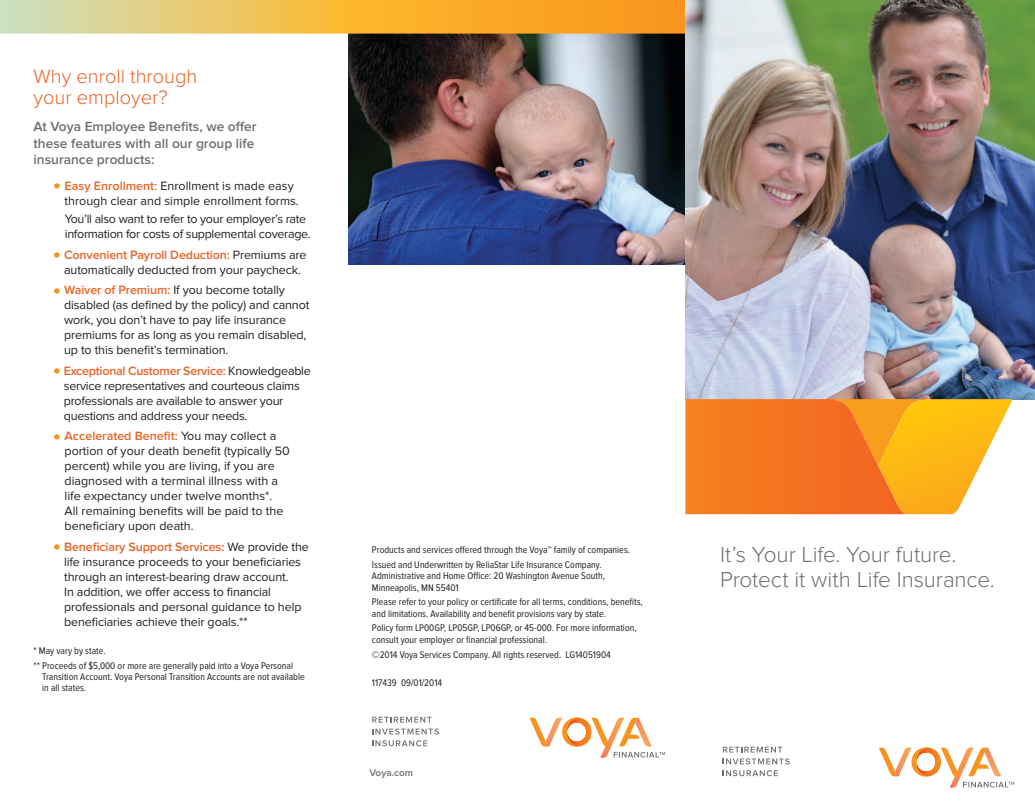
<style>
.page{position:relative;width:1035px;height:810px;background:#fff}
.page>*{position:absolute;margin:0;border:0;box-sizing:border-box;transform-origin:0 0}
.t1{font:300 22.5px/25px "Proxima Nova";letter-spacing:-.005em;color:#6d6f71}
.t2{font:300 20px/21.2px "Proxima Nova";color:#e76425}
.t3{font:600 13.75px/16.2px "Proxima Nova";color:#6d6f71}
.t4{font:12.5px/15px "Proxima Nova";letter-spacing:-.01em;color:#231f20}
.t5{font:10px/11.2px "Proxima Nova Cond";color:#231f20}
.t6{font:600 10px "Proxima Nova";color:#6d6f71}
.s1{font-size:25px;color:#f7941d}
.s2{font-weight:600;color:#e76425}
</style>
<div class="page">
<img style="left:1014px;top:0;width:21px;height:399px">
<img style="left:0;top:0;width:1014px;height:788px">
<h2 class="t2" style="left:34px;top:66px;width:165px">Why enroll through your employer?</h2>
<p class="t3" style="left:34px;top:119px;width:225px">At Voya Employee Benefits, we offer these features with all our group life insurance products:</p>
<p class="t4" style="left:65px;top:178px;width:236px;text-indent:-12px"><span class="s1">•</span> <span class="s2">Easy Enrollment:</span> Enrollment is made easy through clear and simple enrollment forms.</p>
<p class="t4" style="left:65px;top:212px;width:247px">You’ll also want to refer to your employer’s rate information for costs of supplemental coverage.</p>
<p class="t4" style="left:52px;top:247px;width:256px;text-align:center"><span class="s1">•</span> <span class="s2">Convenient Payroll Deduction:</span> Premiums are automatically deducted from your paycheck.</p>
<p class="t4" style="left:64px;top:283px;width:247px;text-indent:-12px"><span class="s1">•</span> <span class="s2">Waiver of Premium:</span> If you become totally disabled (as defined by the policy) and cannot work, you don’t have to pay life insurance premiums for as long as you remain disabled, up to this benefit’s termination.</p>
<p class="t4" style="left:64px;top:363px;width:249px;text-indent:-11px"><span class="s1">•</span> <span class="s2">Exceptional Customer Service:</span> Knowledgeable service representatives and courteous claims professionals are available to answer your questions and address your needs.</p>
<p class="t4" style="left:65px;top:428px;width:227px;text-indent:-12px"><span class="s1">•</span> <span class="s2">Accelerated Benefit:</span> You may collect a portion of your death benefit (typically 50 percent) while you are living, if you are diagnosed with a terminal illness with a life expectancy under twelve months*.<br>All remaining benefits will be paid to the beneficiary upon death.</p>
<p class="t4" style="left:64px;top:539px;width:246px;text-indent:-12px"><span class="s1">•</span> <span class="s2">Beneficiary Support Services:</span> We provide the life insurance proceeds to your beneficiaries through an interest-bearing draw account.<br>In addition, we offer access to financial professionals and personal guidance to help beneficiaries achieve their goals.**</p>
<p class="t5" style="left:34px;top:643px;width:261px;line-height:14.9px">* May vary by state.<br>** Proceeds of $5,000 or more are generally paid into a Voya Personal</p>
<p class="t5" style="left:42px;top:671px;width:264px">Transition Account. Voya Personal Transition Accounts are not available in all states.</p>
<p class="t5" style="left:372px;top:542px;width:260px;line-height:14.9px">Products and services offered through the Voya™ family of companies.<br>Issued and Underwritten by ReliaStar Life Insurance Company.</p>
<p class="t5" style="left:372px;top:570px;width:234px">Administrative and Home Office: 20 Washington Avenue South,<br>Minneapolis, MN 55401</p>
<p class="t5" style="left:372px;top:596px;width:272px">Please refer to your policy or certificate for all terms, conditions, benefits, and limitations. Availability and benefit provisions vary by state.</p>
<p class="t5" style="left:372px;top:623px;width:266px">Policy form LP00GP, LP05GP, LP06GP, or 45-000. For more information, consult your employer or financial professional.</p>
<p class="t5" style="left:372px;top:649px;width:240px">©2014 Voya Services Company. All rights reserved. LG14051904</p>
<p class="t5" style="left:372px;top:677px;width:72px">117439 09/01/2014</p>
<p class="t6" style="left:369px;top:767px;width:45px">Voya.com</p>
<h1 class="t1" style="left:720px;top:542px;width:276px">It’s Your Life. Your future.<br>Protect it with Life Insurance.</h1>
</div>
